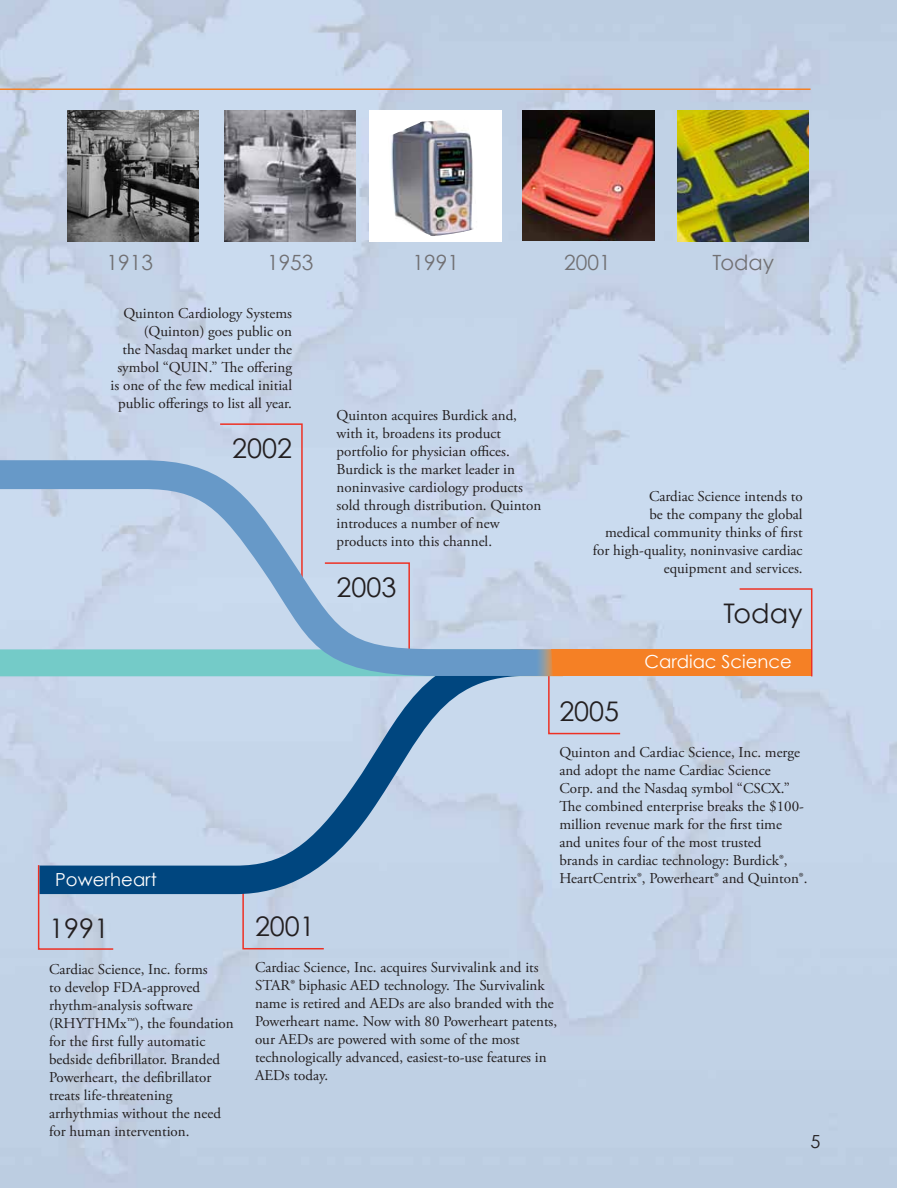
<style>
.page{position:relative;width:897px;height:1188px;background:#fff}
.page>*{position:absolute;margin:0;border:0;box-sizing:border-box;transform-origin:0 0}
.t1{font:27px "Century Gothic";color:#231f20}
.t2{font:21px "Century Gothic";color:#717073}
.t3{font:18px "Century Gothic";color:#fff}
.t4{font:18px "Century Gothic";color:#231f20}
.t5{font:15px/18px "Adobe Garamond Pro";color:#231f20}
</style>
<div class="page">
<img style="left:0;top:0;width:896px;height:1188px">
<img style="left:67px;top:111px;width:132px;height:131px">
<img style="left:224px;top:111px;width:131px;height:131px">
<img style="left:522px;top:110px;width:132px;height:131px">
<svg style="left:37px;top:864px;width:78px;height:87px;background:#c5cadc"></svg>
<svg style="left:241px;top:894px;width:84px;height:56px;background:#c5cbde"></svg>
<svg style="left:218px;top:423px;width:85px;height:37px;background:#c8ccde"></svg>
<svg style="left:547px;top:676px;width:74px;height:59px;background:#c9d1e3"></svg>
<svg style="left:738px;top:588px;width:75px;height:90px;background:#cbd1e2"></svg>
<hr style="left:0;top:88px;width:810px;height:2px;background:#f58025">
<img style="left:677px;top:110px;width:131px;height:132px">
<svg style="left:39px;top:676px;width:494px;height:218px;background:#abc2db"></svg>
<div style="left:551px;top:649px;width:259px;height:27px;background:#f58025"></div>
<svg style="left:0;top:460px;width:552px;height:216px;background:#b3cce2"></svg>
<div style="left:369px;top:110px;width:133px;height:132px;background:#fff"></div>
<img style="left:391px;top:120px;width:83px;height:116px">
<h2 class="t2" style="left:106px;top:250px;width:48px">1913</h2>
<h2 class="t2" style="left:267px;top:250px;width:48px">1953</h2>
<h2 class="t2" style="left:412px;top:250px;width:48px">1991</h2>
<h2 class="t2" style="left:564px;top:250px;width:48px">2001</h2>
<h2 class="t2" style="left:712px;top:250px;width:63px">Today</h2>
<p class="t5" style="left:111px;top:304px;width:183px;text-align:right">Quinton Cardiology Systems (Quinton) goes public on<br>the Nasdaq market under the symbol “QUIN.” The offering is one of the few medical initial public offerings to list all year.</p>
<h1 class="t1" style="left:232px;top:432px;width:61px">2002</h1>
<p class="t3" style="left:55px;top:869px;width:103px">Powerheart</p>
<p class="t5" style="left:336px;top:407px;width:206px">Quinton acquires Burdick and, with it, broadens its product portfolio for physician offices.<br>Burdick is the market leader in noninvasive cardiology products sold through distribution. Quinton introduces a number of new products into this channel.</p>
<h1 class="t1" style="left:336px;top:571px;width:61px">2003</h1>
<p class="t5" style="left:592px;top:488px;width:211px;text-align:right">Cardiac Science intends to<br>be the company the global<br>medical community thinks of first for high-quality, noninvasive cardiac equipment and services.</p>
<h1 class="t1" style="left:723px;top:597px;width:81px">Today</h1>
<p class="t3" style="left:644px;top:651px;width:149px">Cardiac Science</p>
<h1 class="t1" style="left:559px;top:695px;width:61px">2005</h1>
<p class="t5" style="left:559px;top:744px;width:250px">Quinton and Cardiac Science, Inc. merge and adopt the name Cardiac Science Corp. and the Nasdaq symbol “CSCX.” The combined enterprise breaks the $100- million revenue mark for the first time<br>and unites four of the most trusted<br>brands in cardiac technology: Burdick®, HeartCentrix®, Powerheart® and Quinton®.</p>
<h1 class="t1" style="left:49px;top:912px;width:61px">1991</h1>
<p class="t5" style="left:49px;top:961px;width:186px">Cardiac Science, Inc. forms<br>to develop FDA-approved rhythm-analysis software (RHYTHMx™), the foundation for the first fully automatic bedside defibrillator. Branded<br>Powerheart, the defibrillator treats life-threatening arrhythmias without the need for human intervention.</p>
<h1 class="t1" style="left:255px;top:910px;width:61px">2001</h1>
<p class="t5" style="left:255px;top:959px;width:303px">Cardiac Science, Inc. acquires Survivalink and its STAR® biphasic AED technology. The Survivalink name is retired and AEDs are also branded with the Powerheart name. Now with 80 Powerheart patents, our AEDs are powered with some of the most technologically advanced, easiest-to-use features in AEDs today.</p>
<p class="t4" style="left:810px;top:1130px;width:11px">5</p>
</div>
